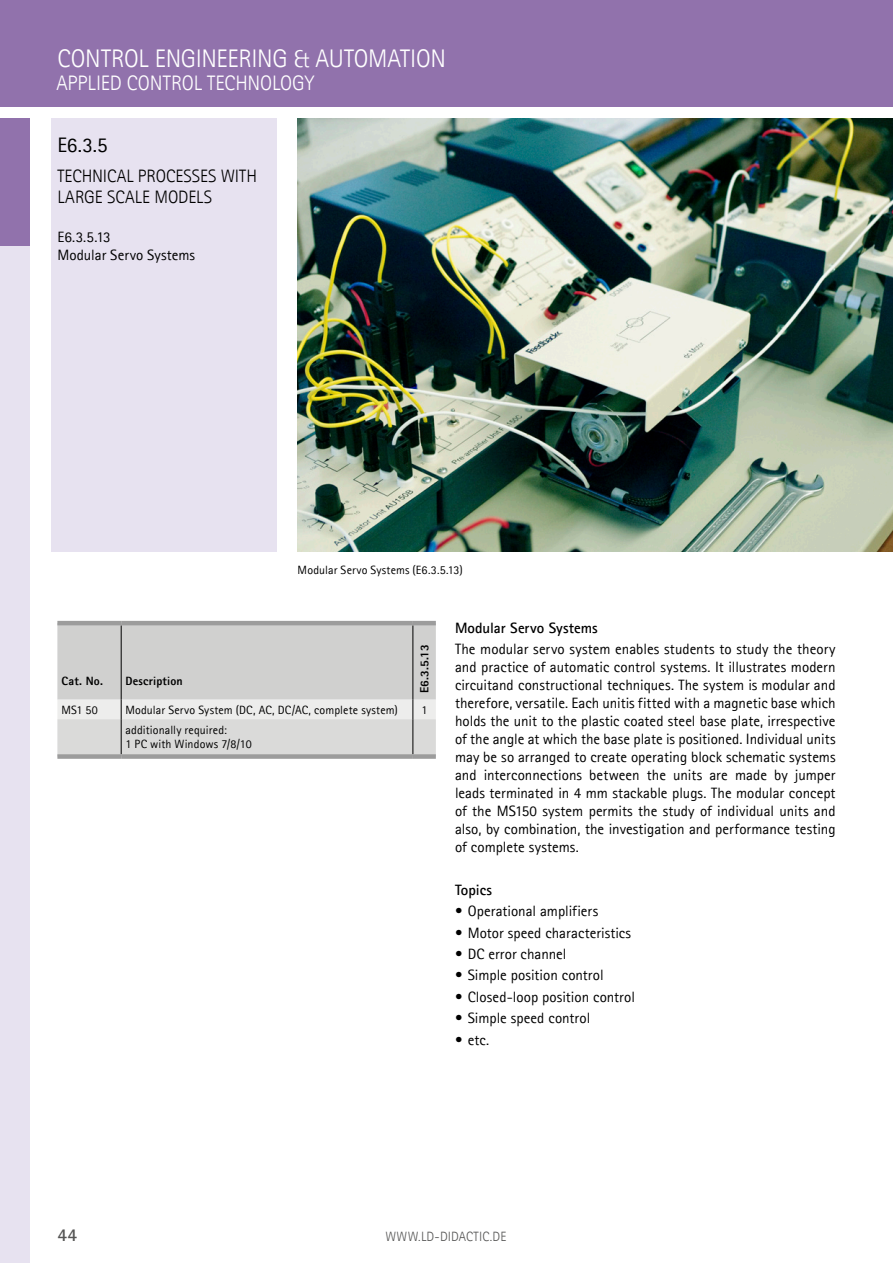
<style>
.page{position:relative;width:893px;height:1263px;background:#fff}
.page>*{position:absolute;margin:0;border:0;box-sizing:border-box;transform-origin:0 0}
.KopfRechts{font:300 25.5px "Agfa Rotis Sans Serif";letter-spacing:-.01em;color:#fff}
.KopfLinks{font:300 21px "Agfa Rotis Sans Serif";letter-spacing:-.005em;color:#fff}
.Themengruppennummer{font:21px "Agfa Rotis Sans Serif";color:#000}
.Themengruppe{font:300 18px/21.6px "Agfa Rotis Sans Serif";color:#000}
.t1{font:700 18px "Agfa Rotis Sans Serif";color:#565655}
.Thema{font:15px/18px "Agfa Rotis Sans Serif";color:#000}
.t2{font:700 15px "Agfa Rotis Sans Serif";color:#000}
.t3{font:300 13.5px "Agfa Rotis Sans Serif";letter-spacing:.005em;color:#565655}
.Bezeichnung{font:12px/14.4px "Agfa Rotis Sans Serif";letter-spacing:.01em;color:#000}
.Bildunterschrift{font:12px "Agfa Rotis Sans Serif";letter-spacing:.01em;color:#000}
.TabKopf{font:800 12px "Agfa Rotis Sans Serif";letter-spacing:.015em;color:#000}
.KatNr{font:12px "Agfa Rotis Sans Serif";color:#000}
.Menge{font:12px "Agfa Rotis Sans Serif";color:#000}
</style>
<div class="page">
<div style="left:51px;top:118px;width:225px;height:434px;background:#e7e2f0"></div>
<div style="left:0;top:118px;width:30px;height:1145px;background:#e7e2f0"></div>
<div style="left:0;top:0;width:893px;height:106px;background:#9172ac"></div>
<div style="left:0;top:118px;width:30px;height:128px;background:#9172ac"></div>
<svg style="left:57px;top:625px;width:379px;height:129px;background:#d6d6d5"></svg>
<hr style="left:413px;top:719px;width:1px;height:35px;background:#000">
<div style="left:57px;top:754px;width:64px;height:5px;background:#9c9c9c"></div>
<div style="left:121px;top:754px;width:292px;height:5px;background:#9c9c9c"></div>
<div style="left:413px;top:754px;width:23px;height:5px;background:#9c9c9c"></div>
<hr style="left:57px;top:621px;width:64px;height:4px;background:#9c9c9c">
<hr style="left:121px;top:621px;width:292px;height:4px;background:#9c9c9c">
<hr style="left:413px;top:621px;width:23px;height:4px;background:#9c9c9c">
<img style="left:298px;top:118px;width:595px;height:434px">
<p class="KopfRechts" style="left:57px;top:44px;width:390px">CONTROL ENGINEERING &amp; AUTOMATION</p>
<p class="KopfLinks" style="left:56px;top:71px;width:260px">APPLIED CONTROL TECHNOLOGY</p>
<p class="Themengruppennummer" style="left:57px;top:132px;width:52px">E6.3.5</p>
<p class="Themengruppe" style="left:57px;top:165px;width:201px">TECHNICAL PROCESSES WITH<br>LARGE SCALE MODELS</p>
<p class="Thema" style="left:57px;top:228px;width:139px">E6.3.5.13<br>Modular Servo Systems</p>
<p class="Bildunterschrift" style="left:298px;top:563px;width:167px">Modular Servo Systems (E6.3.5.13)</p>
<p class="TabKopf" style="left:62px;top:673px;width:43px">Cat. No.</p>
<p class="TabKopf" style="left:125px;top:673px;width:59px">Description</p>
<p class="TabKopf" style="left:417px;top:693px;width:50px;rotate:-90deg">E6.3.5.13</p>
<p class="KatNr" style="left:62px;top:703px;width:38px">MS1 50</p>
<p class="Bezeichnung" style="left:125px;top:703px;width:274px">Modular Servo System (DC, AC, DC/AC, complete system)</p>
<p class="Menge" style="left:421px;top:703px;width:7px">1</p>
<p class="Bezeichnung" style="left:125px;top:722px;width:128px">additionally required:<br>1 PC with Windows 7/8/10</p>
<p class="t2" style="left:455px;top:618px;width:144px">Modular Servo Systems</p>
<p class="Thema" style="left:455px;top:640px;width:382px;text-align:justify">The modular servo system enables students to study the theory and practice of automatic control systems. It illustrates modern circuitand constructional techniques. The system is modular and therefore, versatile. Each unitis fitted with a magnetic base which holds the unit to the plastic coated steel base plate, irrespective of the angle at which the base plate is positioned. Individual units may be so arranged to create operating block schematic systems and interconnections between the units are made by jumper leads terminated in 4 mm stackable plugs. The modular concept of the MS150 system permits the study of individual units and also, by combination, the investigation and performance testing of complete systems.</p>
<p class="t2" style="left:455px;top:880px;width:38px">Topics</p>
<p class="Thema" style="left:455px;top:902px;width:145px">• Operational amplifiers</p>
<p class="Thema" style="left:455px;top:923px;width:178px">• Motor speed characteristics</p>
<p class="Thema" style="left:455px;top:945px;width:113px">• DC error channel</p>
<p class="Thema" style="left:455px;top:966px;width:150px">• Simple position control</p>
<p class="Thema" style="left:455px;top:987px;width:181px">• Closed-loop position control</p>
<p class="Thema" style="left:455px;top:1009px;width:137px">• Simple speed control</p>
<p class="Thema" style="left:455px;top:1030px;width:36px">• etc.</p>
<p class="t1" style="left:57px;top:1224px;width:21px">44</p>
<p class="t3" style="left:386px;top:1229px;width:122px">WWW.LD-DIDACTIC.DE</p>
</div>
